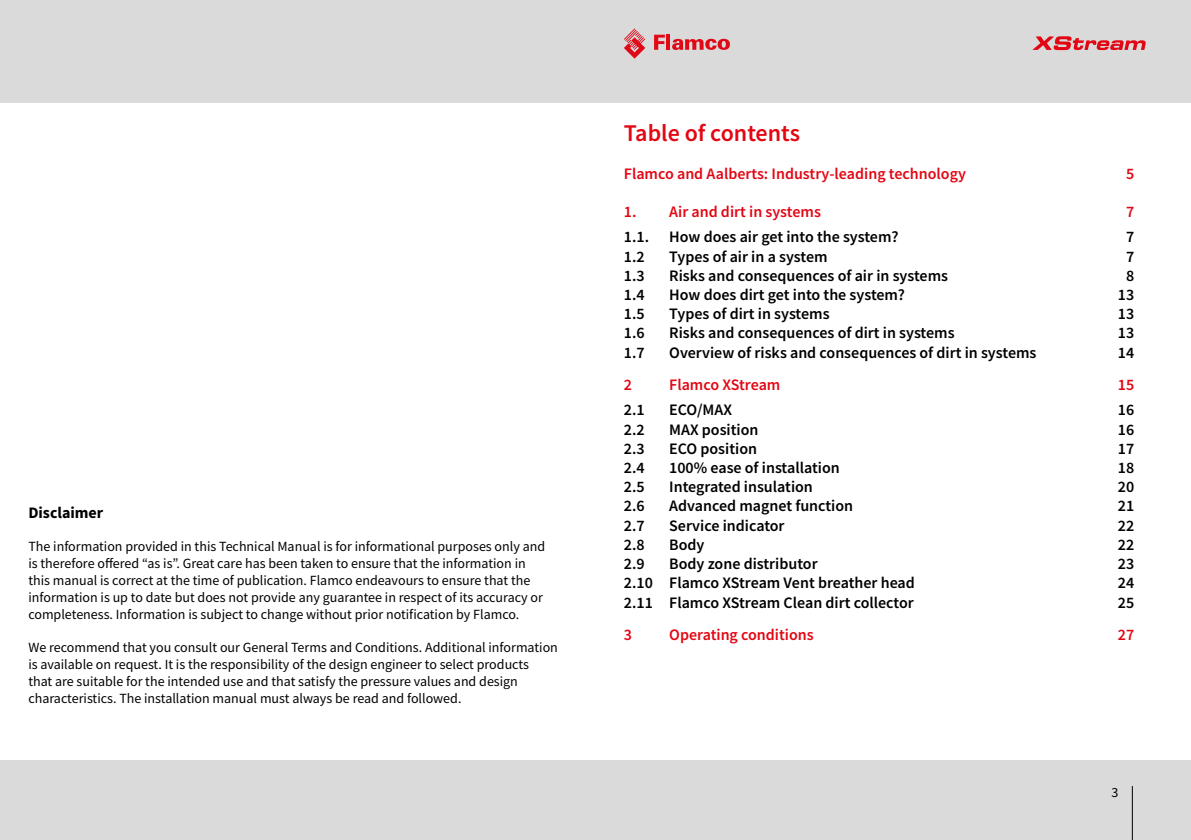
<style>
.page{position:relative;width:1191px;height:840px;background:#fff}
.page>*{position:absolute;margin:0;border:0;box-sizing:border-box;transform-origin:0 0}
.t1{font:600 24px "Source Sans Pro";color:#e30613}
.t2{font:600 16px "Source Sans Pro";color:#000}
.t3{font:600 16px "Source Sans Pro";color:#e30613}
.t4{font:700 16px "Source Sans Pro";color:#000}
.t5{font:14px/16.8px "Source Sans Pro";color:#000}
</style>
<div class="page">
<div style="left:0;top:760px;width:1191px;height:79px;background:#dadada"></div>
<hr style="left:1131px;top:785px;width:1px;height:54px;background:#000">
<div style="left:0;top:0;width:1191px;height:102px;background:#dadada"></div>
<svg style="left:654px;top:35px;width:11px;height:15px"></svg>
<hr style="left:666px;top:35px;width:4px;height:15px;background:#e20917">
<svg style="left:672px;top:39px;width:58px;height:11px"></svg>
<svg style="left:624px;top:28px;width:21px;height:31px"></svg>
<svg style="left:1032px;top:36px;width:114px;height:14px"></svg>
<p class="t4" style="left:28px;top:501px;width:76px">Disclaimer</p>
<p class="t5" style="left:28px;top:538px;width:518px">The information provided in this Technical Manual is for informational purposes only and is therefore offered “as is”. Great care has been taken to ensure that the information in this manual is correct at the time of publication. Flamco endeavours to ensure that the information is up to date but does not provide any guarantee in respect of its accuracy or completeness. Information is subject to change without prior notification by Flamco.</p>
<p class="t5" style="left:28px;top:639px;width:531px">We recommend that you consult our General Terms and Conditions. Additional information is available on request. It is the responsibility of the design engineer to select products<br>that are suitable for the intended use and that satisfy the pressure values and design characteristics. The installation manual must always be read and followed.</p>
<h1 class="t1" style="left:624px;top:117px;width:178px">Table of contents</h1>
<p class="t3" style="left:624px;top:163px;width:344px">Flamco and Aalberts: Industry-leading technology</p>
<p class="t3" style="left:1126px;top:163px;width:10px">5</p>
<p class="t3" style="left:624px;top:201px;width:199px">1. Air and dirt in systems</p>
<p class="t3" style="left:1126px;top:201px;width:10px">7</p>
<p class="t2" style="left:624px;top:226px;width:27px">1.1.</p>
<p class="t2" style="left:669px;top:226px;width:231px">How does air get into the system?</p>
<p class="t2" style="left:1126px;top:226px;width:10px">7</p>
<p class="t2" style="left:624px;top:245px;width:22px">1.2</p>
<p class="t2" style="left:669px;top:245px;width:160px">Types of air in a system</p>
<p class="t2" style="left:1126px;top:245px;width:10px">7</p>
<p class="t2" style="left:624px;top:265px;width:22px">1.3</p>
<p class="t2" style="left:669px;top:265px;width:280px">Risks and consequences of air in systems</p>
<p class="t2" style="left:1126px;top:265px;width:10px">8</p>
<p class="t2" style="left:624px;top:284px;width:22px">1.4</p>
<p class="t2" style="left:669px;top:284px;width:237px">How does dirt get into the system?</p>
<p class="t2" style="left:1117px;top:284px;width:18px">13</p>
<p class="t2" style="left:624px;top:303px;width:22px">1.5</p>
<p class="t2" style="left:669px;top:303px;width:162px">Types of dirt in systems</p>
<p class="t2" style="left:1117px;top:303px;width:18px">13</p>
<p class="t2" style="left:624px;top:322px;width:22px">1.6</p>
<p class="t2" style="left:669px;top:322px;width:287px">Risks and consequences of dirt in systems</p>
<p class="t2" style="left:1117px;top:322px;width:18px">13</p>
<p class="t2" style="left:624px;top:341px;width:22px">1.7</p>
<p class="t2" style="left:669px;top:341px;width:369px">Overview of risks and consequences of dirt in systems</p>
<p class="t2" style="left:1117px;top:341px;width:18px">14</p>
<p class="t3" style="left:624px;top:374px;width:10px">2</p>
<p class="t3" style="left:669px;top:374px;width:113px">Flamco XStream</p>
<p class="t3" style="left:1117px;top:374px;width:18px">15</p>
<p class="t2" style="left:624px;top:399px;width:22px">2.1</p>
<p class="t2" style="left:669px;top:399px;width:64px">ECO/MAX</p>
<p class="t2" style="left:1117px;top:399px;width:18px">16</p>
<p class="t2" style="left:624px;top:418px;width:22px">2.2</p>
<p class="t2" style="left:669px;top:418px;width:91px">MAX position</p>
<p class="t2" style="left:1117px;top:418px;width:18px">16</p>
<p class="t2" style="left:624px;top:437px;width:22px">2.3</p>
<p class="t2" style="left:669px;top:437px;width:89px">ECO position</p>
<p class="t2" style="left:1117px;top:437px;width:18px">17</p>
<p class="t2" style="left:624px;top:457px;width:22px">2.4</p>
<p class="t2" style="left:669px;top:457px;width:172px">100% ease of installation</p>
<p class="t2" style="left:1117px;top:457px;width:18px">18</p>
<p class="t2" style="left:624px;top:476px;width:22px">2.5</p>
<p class="t2" style="left:669px;top:476px;width:145px">Integrated insulation</p>
<p class="t2" style="left:1117px;top:476px;width:18px">20</p>
<p class="t2" style="left:624px;top:495px;width:22px">2.6</p>
<p class="t2" style="left:669px;top:495px;width:185px">Advanced magnet function</p>
<p class="t2" style="left:1117px;top:495px;width:18px">21</p>
<p class="t2" style="left:624px;top:514px;width:22px">2.7</p>
<p class="t2" style="left:669px;top:514px;width:117px">Service indicator</p>
<p class="t2" style="left:1117px;top:514px;width:18px">22</p>
<p class="t2" style="left:624px;top:533px;width:22px">2.8</p>
<p class="t2" style="left:669px;top:533px;width:37px">Body</p>
<p class="t2" style="left:1117px;top:533px;width:18px">22</p>
<p class="t2" style="left:624px;top:553px;width:22px">2.9</p>
<p class="t2" style="left:669px;top:553px;width:150px">Body zone distributor</p>
<p class="t2" style="left:1117px;top:553px;width:18px">23</p>
<p class="t2" style="left:624px;top:572px;width:292px">2.10 Flamco XStream Vent breather head</p>
<p class="t2" style="left:1117px;top:572px;width:18px">24</p>
<p class="t2" style="left:624px;top:591px;width:291px">2.11 Flamco XStream Clean dirt collector</p>
<p class="t2" style="left:1117px;top:591px;width:18px">25</p>
<p class="t3" style="left:624px;top:624px;width:10px">3</p>
<p class="t3" style="left:669px;top:624px;width:146px">Operating conditions</p>
<p class="t3" style="left:1117px;top:624px;width:18px">27</p>
<p class="t5" style="left:1111px;top:783px;width:8px">3</p>
</div>
